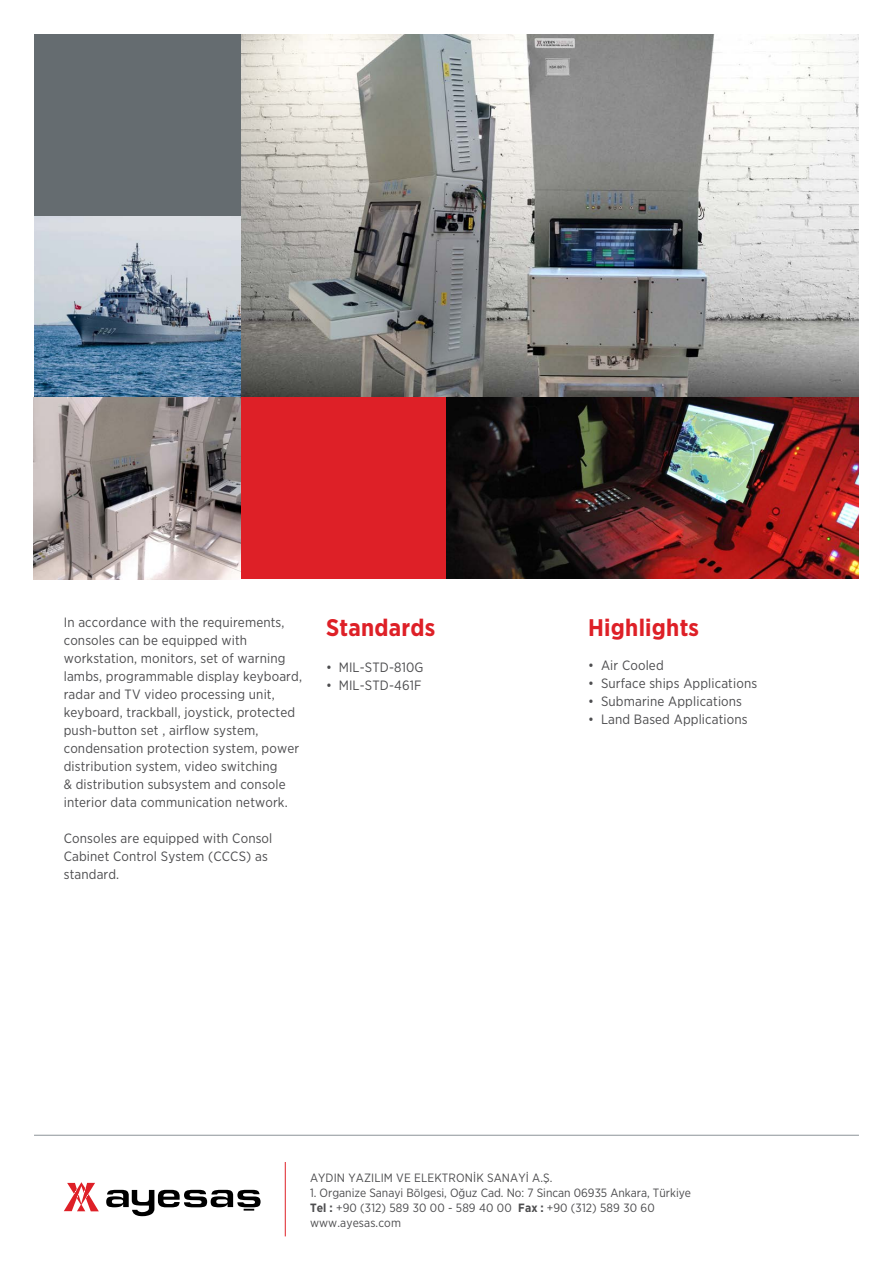
<style>
.page{position:relative;width:893px;height:1263px;background:#fff}
.page>*{position:absolute;margin:0;border:0;box-sizing:border-box;transform-origin:0 0}
.t1{font:700 24px "Gotham Narrow";letter-spacing:.01em;color:#de2027}
.t2{font:13.5px/18px "Gotham Narrow";letter-spacing:.01em;color:#4d4d4f}
.t3{font:12px/15px "Gotham Narrow";letter-spacing:.01em;color:#4d4d4f}
.s1{font-weight:700}
</style>
<div class="page">
<svg style="left:106px;top:1190px;width:155px;height:26px"></svg>
<svg style="left:64px;top:1182px;width:35px;height:29px"></svg>
<hr style="left:285px;top:1162px;width:1px;height:74px;background:#de2027">
<hr style="left:34px;top:1135px;width:825px;height:1px;background:#8d9398">
<img style="left:240px;top:35px;width:619px;height:362px">
<img style="left:34px;top:216px;width:206px;height:181px">
<div style="left:240px;top:397px;width:206px;height:182px;background:#de2027"></div>
<div style="left:34px;top:35px;width:206px;height:181px;background:#656c70"></div>
<img style="left:446px;top:397px;width:413px;height:182px">
<svg style="left:34px;top:397px;width:206px;height:182px"></svg>
<p class="t2" style="left:64px;top:613px;width:240px">In accordance with the requirements, consoles can be equipped with workstation, monitors, set of warning lambs, programmable display keyboard, radar and TV video processing unit, keyboard, trackball, joystick, protected push-button set , airflow system, condensation protection system, power distribution system, video switching<br>&amp; distribution subsystem and console interior data communication network.</p>
<p class="t2" style="left:64px;top:829px;width:210px">Consoles are equipped with Consol<br>Cabinet Control System (CCCS) as standard.</p>
<h1 class="t1" style="left:326px;top:612px;width:111px">Standards</h1>
<p class="t2" style="left:326px;top:658px;width:99px">• MIL-STD-810G</p>
<p class="t2" style="left:326px;top:676px;width:97px">• MIL-STD-461F</p>
<h1 class="t1" style="left:588px;top:612px;width:112px">Highlights</h1>
<p class="t2" style="left:588px;top:656px;width:77px">• Air Cooled</p>
<p class="t2" style="left:588px;top:674px;width:170px">• Surface ships Applications</p>
<p class="t2" style="left:588px;top:692px;width:155px">• Submarine Applications</p>
<p class="t2" style="left:588px;top:710px;width:161px">• Land Based Applications</p>
<p class="t3" style="left:310px;top:1169px;width:244px">AYDIN YAZILIM VE ELEKTRONİK SANAYİ A.Ş.</p>
<p class="t3" style="left:310px;top:1184px;width:383px">1. Organize Sanayi Bölgesi, Oğuz Cad. No: 7 Sincan 06935 Ankara, Türkiye<br><span class="s1">Tel :</span> +90 (312) 589 30 00 - 589 40 00 <span class="s1">Fax :</span> +90 (312) 589 30 60 www.ayesas.com</p>
</div>
